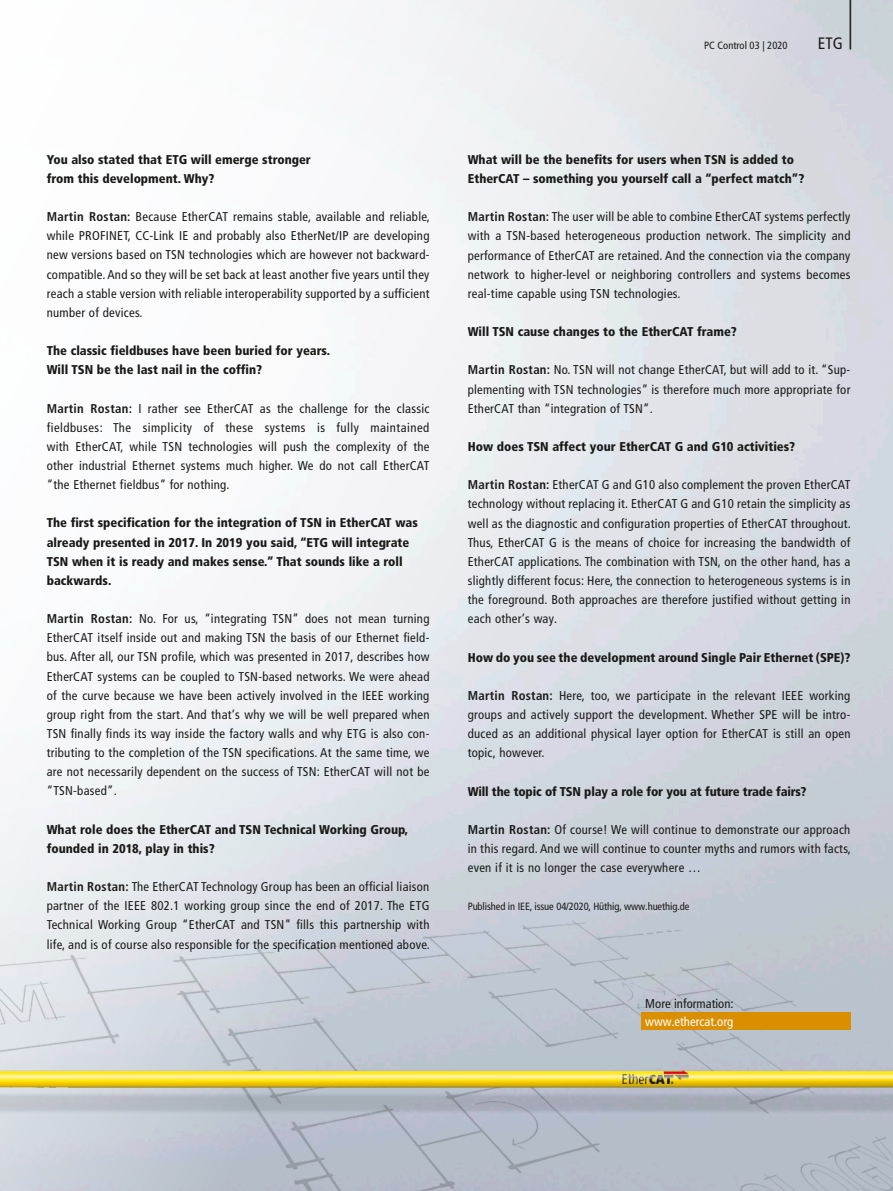
<style>
.page{position:relative;width:893px;height:1191px;background:#fff}
.page>*{position:absolute;margin:0;border:0;box-sizing:border-box;transform-origin:0 0}
.t1{font:300 condensed 61.8px "Frutiger LT Pro";color:#1a1918;scale:.49 1}
.t2{font:condensed 16.5px "Frutiger LT Pro";color:#1a1918}
.t3{font:condensed 12.75px/19.2px "Frutiger LT Pro";letter-spacing:.02em;color:#1a1918;text-align:justify}
.t4{font:900 condensed 12.75px/19.2px "Frutiger LT Pro";color:#1a1918}
.t5{font:condensed 12.75px "Frutiger LT Pro";color:#1a1918}
.t6{font:condensed 12.75px "Frutiger LT Pro";color:#fff}
.t7{font:condensed 10.5px "Frutiger LT Pro";letter-spacing:-.01em;color:#1a1918}
.s1{font-weight:700}
</style>
<div class="page">
<img style="left:0;top:807px;width:893px;height:384px">
<img style="left:0;top:1003px;width:893px;height:136px">
<img style="left:613px;top:1068px;width:98px;height:24px">
<div style="left:641px;top:1012px;width:209px;height:17px;background:#da8f00"></div>
<h1 class="t1" style="left:847px;top:-23px;width:15px">|</h1>
<p class="t7" style="left:704px;top:39px;width:85px">PC Control 03 | 2020</p>
<p class="t2" style="left:818px;top:34px;width:27px">ETG</p>
<p class="t4" style="left:47px;top:150px;width:266px">You also stated that ETG will emerge stronger from this development. Why?</p>
<p class="t3" style="left:47px;top:207px;width:385px"><span class="s1">Martin Rostan:</span> Because EtherCAT remains stable, available and reliable, while PROFINET, CC-Link IE and probably also EtherNet/IP are developing new versions based on TSN technologies which are however not backward&shy;compatible. And so they will be set back at least another five years until they reach a stable version with reliable interoperability supported by a sufficient number of devices.</p>
<p class="t4" style="left:47px;top:341px;width:285px">The classic fieldbuses have been buried for years.<br>Will TSN be the last nail in the coffin?</p>
<p class="t3" style="left:47px;top:399px;width:384px"><span class="s1">Martin Rostan:</span> I rather see EtherCAT as the challenge for the classic fieldbuses: The simplicity of these systems is fully maintained with EtherCAT, while TSN technologies will push the complexity of the other industrial Ethernet systems much higher. We do not call EtherCAT “the Ethernet fieldbus” for nothing.</p>
<p class="t4" style="left:47px;top:513px;width:372px">The first specification for the integration of TSN in EtherCAT was already presented in 2017. In 2019 you said, “ETG will integrate TSN when it is ready and makes sense.” That sounds like a roll backwards.</p>
<p class="t3" style="left:47px;top:609px;width:384px"><span class="s1">Martin Rostan:</span> No. For us, “integrating TSN” does not mean turning EtherCAT itself inside out and making TSN the basis of our Ethernet field&shy;bus. After all, our TSN profile, which was presented in 2017, describes how EtherCAT systems can be coupled to TSN-based networks. We were ahead of the curve because we have been actively involved in the IEEE working group right from the start. And that‘s why we will be well prepared when TSN finally finds its way inside the factory walls and why ETG is also con&shy;tributing to the completion of the TSN specifications. At the same time, we are not necessarily dependent on the success of TSN: EtherCAT will not be “TSN-based”.</p>
<p class="t4" style="left:47px;top:819px;width:363px">What role does the EtherCAT and TSN Technical Working Group, founded in 2018, play in this?</p>
<p class="t3" style="left:47px;top:877px;width:385px"><span class="s1">Martin Rostan:</span> The EtherCAT Technology Group has been an official liaison partner of the IEEE 802.1 working group since the end of 2017. The ETG Technical Working Group “EtherCAT and TSN” fills this partnership with life, and is of course also responsible for the specification mentioned above.</p>
<p class="t4" style="left:468px;top:150px;width:338px">What will be the benefits for users when TSN is added to<br>EtherCAT – something you yourself call a “perfect match”?</p>
<p class="t3" style="left:468px;top:207px;width:384px"><span class="s1">Martin Rostan:</span> The user will be able to combine EtherCAT systems perfectly with a TSN-based heterogeneous production network. The simplicity and performance of EtherCAT are retained. And the connection via the company network to higher-level or neighboring controllers and systems becomes real-time capable using TSN technologies.</p>
<p class="t4" style="left:468px;top:322px;width:271px">Will TSN cause changes to the EtherCAT frame?</p>
<p class="t3" style="left:468px;top:360px;width:384px"><span class="s1">Martin Rostan:</span> No. TSN will not change EtherCAT, but will add to it. “Sup&shy;plementing with TSN technologies” is therefore much more appropriate for EtherCAT than “integration of TSN”.</p>
<p class="t4" style="left:468px;top:437px;width:329px">How does TSN affect your EtherCAT G and G10 activities?</p>
<p class="t3" style="left:468px;top:475px;width:385px"><span class="s1">Martin Rostan:</span> EtherCAT G and G10 also complement the proven EtherCAT technology without replacing it. EtherCAT G and G10 retain the simplicity as well as the diagnostic and configuration properties of EtherCAT throughout.<br>Thus, EtherCAT G is the means of choice for increasing the bandwidth of EtherCAT applications. The combination with TSN, on the other hand, has a slightly different focus: Here, the connection to heterogeneous systems is in the foreground. Both approaches are therefore justified without getting in each other‘s way.</p>
<p class="t4" style="left:468px;top:647px;width:384px">How do you see the development around Single Pair Ethernet (SPE)?</p>
<p class="t3" style="left:468px;top:686px;width:384px"><span class="s1">Martin Rostan:</span> Here, too, we participate in the relevant IEEE working groups and actively support the development. Whether SPE will be intro&shy;duced as an additional physical layer option for EtherCAT is still an open topic, however.</p>
<p class="t4" style="left:468px;top:781px;width:340px">Will the topic of TSN play a role for you at future trade fairs?</p>
<p class="t3" style="left:468px;top:820px;width:385px"><span class="s1">Martin Rostan:</span> Of course! We will continue to demonstrate our approach in this regard. And we will continue to counter myths and rumors with facts, even if it is no longer the case everywhere …</p>
<p class="t7" style="left:468px;top:900px;width:223px">Published in IEE, issue 04/2020, Hüthig, www.huethig.de</p>
<p class="t5" style="left:645px;top:996px;width:90px">More information:</p>
<p class="t6" style="left:645px;top:1013px;width:90px">www.ethercat.org</p>
</div>
